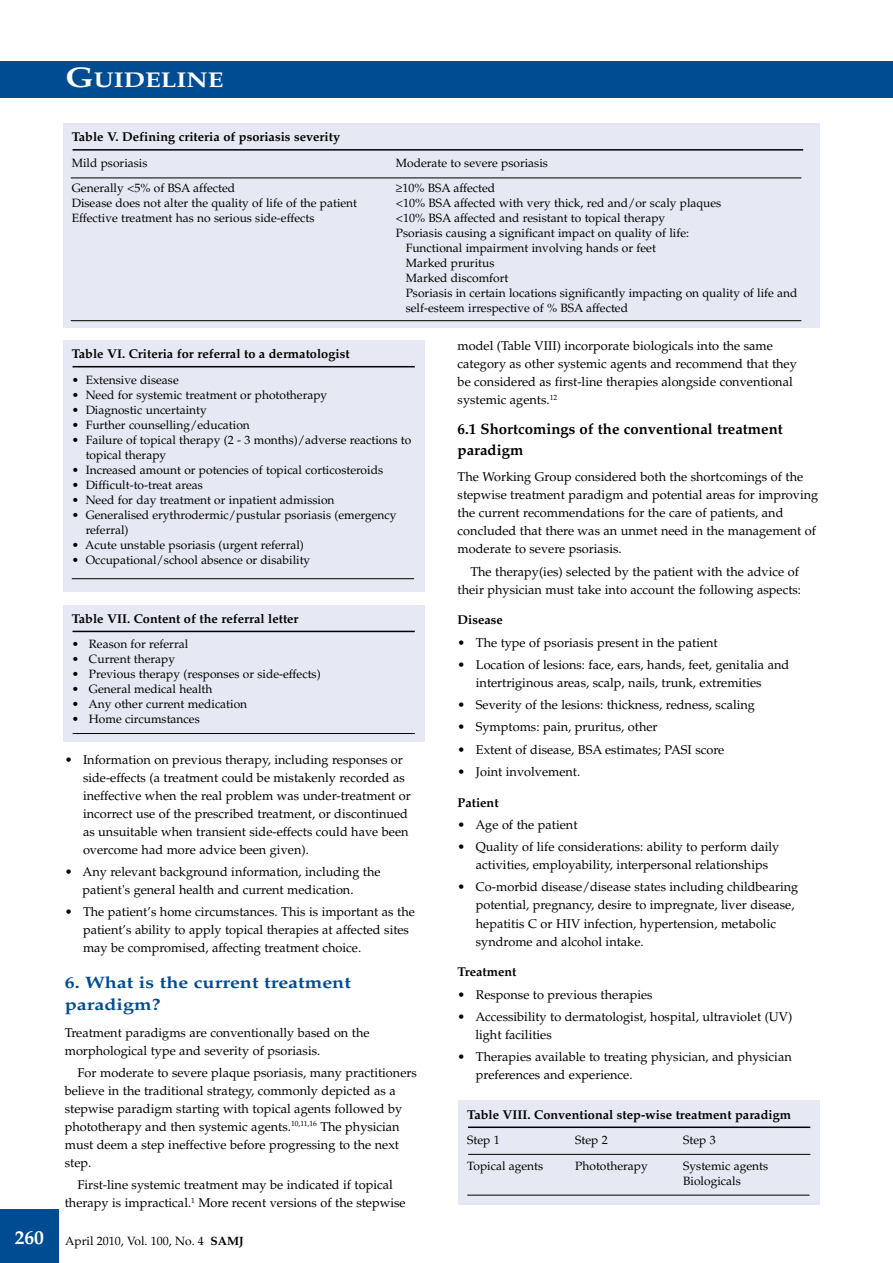
<style>
.page{position:relative;width:893px;height:1263px;background:#fff}
.page>*{position:absolute;margin:0;border:0;box-sizing:border-box;transform-origin:0 0}
.t1{font:700 21.3px "Palatino";color:#fff;scale:1.2 1}
.t2{font:700 16.5px/22.5px "Palatino";color:#004c93;scale:1.2 1}
.t3{font:700 15px/21px "Palatino";color:#000}
.t4{font:12.75px/18px "Palatino";color:#000}
.t5{font:700 12.75px "Palatino";color:#000}
.t6{font:12px/15px "Palatino";color:#000}
.s1{font-size:28.5px}
.s2{font-weight:700;font-size:19.5px;color:#fff}
.s3{font-weight:700}
</style>
<div class="page">
<div style="left:0;top:61px;width:893px;height:36px;background:#004c93"></div>
<div style="left:0;top:1209px;width:59px;height:54px;background:#004c93"></div>
<div style="left:63px;top:123px;width:757px;height:205px;background:#e6e9f3"></div>
<hr style="left:73px;top:149px;width:730px;height:2px;background:#000">
<hr style="left:71px;top:178px;width:730px;height:1px;background:#000">
<hr style="left:71px;top:320px;width:730px;height:1px;background:#000">
<div style="left:63px;top:340px;width:362px;height:252px;background:#e6e9f3"></div>
<hr style="left:73px;top:366px;width:342px;height:1px;background:#000">
<hr style="left:72px;top:578px;width:342px;height:1px;background:#000">
<div style="left:63px;top:605px;width:362px;height:136px;background:#e6e9f3"></div>
<hr style="left:73px;top:631px;width:342px;height:1px;background:#000">
<hr style="left:73px;top:733px;width:342px;height:1px;background:#000">
<div style="left:459px;top:1101px;width:361px;height:104px;background:#e6e9f3"></div>
<hr style="left:468px;top:1126px;width:342px;height:2px;background:#000">
<hr style="left:468px;top:1154px;width:342px;height:1px;background:#000">
<hr style="left:467px;top:1195px;width:342px;height:1px;background:#000">
<h1 class="t1" style="left:65px;top:67px;width:133px"><span class="s1">G</span>UIDELINE</h1>
<p class="t5" style="left:72px;top:129px;width:270px">Table V. Defining criteria of psoriasis severity</p>
<p class="t6" style="left:72px;top:155px;width:77px">Mild psoriasis</p>
<p class="t6" style="left:396px;top:155px;width:154px">Moderate to severe psoriasis</p>
<p class="t6" style="left:72px;top:181px;width:165px">Generally &lt;5% of BSA affected</p>
<p class="t6" style="left:396px;top:181px;width:101px">≥10% BSA affected</p>
<p class="t6" style="left:72px;top:196px;width:287px">Disease does not alter the quality of life of the patient</p>
<p class="t6" style="left:396px;top:196px;width:327px">&lt;10% BSA affected with very thick, red and/or scaly plaques</p>
<p class="t6" style="left:72px;top:211px;width:244px">Effective treatment has no serious side-effects</p>
<p class="t6" style="left:396px;top:211px;width:271px">&lt;10% BSA affected and resistant to topical therapy</p>
<p class="t6" style="left:396px;top:226px;width:295px">Psoriasis causing a significant impact on quality of life:</p>
<p class="t6" style="left:406px;top:241px;width:252px">Functional impairment involving hands or feet</p>
<p class="t6" style="left:406px;top:256px;width:90px">Marked pruritus</p>
<p class="t6" style="left:406px;top:271px;width:104px">Marked discomfort</p>
<p class="t6" style="left:406px;top:286px;width:393px">Psoriasis in certain locations significantly impacting on quality of life and</p>
<p class="t6" style="left:406px;top:301px;width:224px">self-esteem irrespective of % BSA affected</p>
<p class="t5" style="left:72px;top:346px;width:279px">Table VI. Criteria for referral to a dermatologist</p>
<p class="t6" style="left:72px;top:372px;width:108px">• Extensive disease</p>
<p class="t6" style="left:72px;top:387px;width:257px">• Need for systemic treatment or phototherapy</p>
<p class="t6" style="left:72px;top:402px;width:136px">• Diagnostic uncertainty</p>
<p class="t6" style="left:72px;top:417px;width:180px">• Further counselling/education</p>
<p class="t6" style="left:86px;top:432px;width:327px;text-indent:-14px">• Failure of topical therapy (2 - 3 months)/adverse reactions to topical therapy</p>
<p class="t6" style="left:72px;top:462px;width:313px">• Increased amount or potencies of topical corticosteroids</p>
<p class="t6" style="left:72px;top:477px;width:133px">• Difficult-to-treat areas</p>
<p class="t6" style="left:72px;top:492px;width:264px">• Need for day treatment or inpatient admission</p>
<p class="t6" style="left:86px;top:507px;width:312px;text-indent:-14px">• Generalised erythrodermic/pustular psoriasis (emergency referral)</p>
<p class="t6" style="left:72px;top:537px;width:234px">• Acute unstable psoriasis (urgent referral)</p>
<p class="t6" style="left:72px;top:552px;width:240px">• Occupational/school absence or disability</p>
<p class="t4" style="left:458px;top:337px;width:341px">model (Table VIII) incorporate biologicals into the same category as other systemic agents and recommend that they be considered as first-line therapies alongside conventional systemic agents.<sup>12</sup></p>
<p class="t3" style="left:458px;top:418px;width:327px">6.1 Shortcomings of the conventional treatment paradigm</p>
<p class="t4" style="left:458px;top:468px;width:362px">The Working Group considered both the shortcomings of the stepwise treatment paradigm and potential areas for improving the current recommendations for the care of patients, and concluded that there was an unmet need in the management of moderate to severe psoriasis.</p>
<p class="t4" style="left:458px;top:563px;width:345px;text-align:right">The therapy(ies) selected by the patient with the advice of their physician must take into account the following aspects:</p>
<p class="t5" style="left:458px;top:613px;width:47px">Disease</p>
<p class="t4" style="left:458px;top:634px;width:262px">• The type of psoriasis present in the patient</p>
<p class="t4" style="left:476px;top:656px;width:315px;text-indent:-18px">• Location of lesions: face, ears, hands, feet, genitalia and intertriginous areas, scalp, nails, trunk, extremities</p>
<p class="t4" style="left:458px;top:696px;width:299px">• Severity of the lesions: thickness, redness, scaling</p>
<p class="t4" style="left:458px;top:718px;width:201px">• Symptoms: pain, pruritus, other</p>
<p class="t4" style="left:458px;top:741px;width:268px">• Extent of disease, BSA estimates; PASI score</p>
<p class="t4" style="left:458px;top:763px;width:124px">• Joint involvement.</p>
<p class="t5" style="left:458px;top:795px;width:43px">Patient</p>
<p class="t4" style="left:458px;top:816px;width:121px">• Age of the patient</p>
<p class="t4" style="left:458px;top:838px;width:323px;text-align:center">• Quality of life considerations: ability to perform daily activities, employability, interpersonal relationships</p>
<p class="t4" style="left:476px;top:878px;width:324px;text-indent:-18px">• Co-morbid disease/disease states including childbearing potential, pregnancy, desire to impregnate, liver disease, hepatitis C or HIV infection, hypertension, metabolic syndrome and alcohol intake.</p>
<p class="t5" style="left:458px;top:964px;width:60px">Treatment</p>
<p class="t4" style="left:458px;top:985px;width:196px">• Response to previous therapies</p>
<p class="t4" style="left:475px;top:1008px;width:318px;text-indent:-18px">• Accessibility to dermatologist, hospital, ultraviolet (UV) light facilities</p>
<p class="t4" style="left:476px;top:1048px;width:317px;text-indent:-18px">• Therapies available to treating physician, and physician preferences and experience.</p>
<p class="t5" style="left:72px;top:611px;width:228px">Table VII. Content of the referral letter</p>
<p class="t6" style="left:72px;top:637px;width:118px">• Reason for referral</p>
<p class="t6" style="left:72px;top:652px;width:105px">• Current therapy</p>
<p class="t6" style="left:72px;top:667px;width:250px">• Previous therapy (responses or side-effects)</p>
<p class="t6" style="left:72px;top:682px;width:142px">• General medical health</p>
<p class="t6" style="left:72px;top:697px;width:177px">• Any other current medication</p>
<p class="t6" style="left:72px;top:712px;width:130px">• Home circumstances</p>
<p class="t4" style="left:83px;top:751px;width:329px;text-indent:-18px">• Information on previous therapy, including responses or side-effects (a treatment could be mistakenly recorded as ineffective when the real problem was under-treatment or incorrect use of the prescribed treatment, or discontinued as unsuitable when transient side-effects could have been overcome had more advice been given).</p>
<p class="t4" style="left:83px;top:863px;width:300px;text-indent:-18px">• Any relevant background information, including the patient's general health and current medication.</p>
<p class="t4" style="left:83px;top:903px;width:333px;text-indent:-18px">• The patient’s home circumstances. This is important as the patient’s ability to apply topical therapies at affected sites may be compromised, affecting treatment choice.</p>
<p class="t2" style="left:65px;top:971px;width:240px">6. What is the current treatment paradigm?</p>
<p class="t4" style="left:65px;top:1023px;width:306px">Treatment paradigms are conventionally based on the morphological type and severity of psoriasis.</p>
<p class="t4" style="left:65px;top:1064px;width:354px;text-indent:13px">For moderate to severe plaque psoriasis, many practitioners believe in the traditional strategy, commonly depicted as a stepwise paradigm starting with topical agents followed by phototherapy and then systemic agents.<sup>10,11,16</sup> The physician must deem a step ineffective before progressing to the next step.</p>
<p class="t4" style="left:65px;top:1176px;width:342px;text-align:center">First-line systemic treatment may be indicated if topical therapy is impractical.<sup>1</sup> More recent versions of the stepwise</p>
<p class="t5" style="left:467px;top:1107px;width:325px">Table VIII. Conventional step-wise treatment paradigm</p>
<p class="t6" style="left:467px;top:1133px;width:34px">Step 1</p>
<p class="t6" style="left:575px;top:1133px;width:34px">Step 2</p>
<p class="t6" style="left:683px;top:1133px;width:34px">Step 3</p>
<p class="t6" style="left:467px;top:1158px;width:78px">Topical agents</p>
<p class="t6" style="left:575px;top:1158px;width:74px">Phototherapy</p>
<p class="t6" style="left:683px;top:1158px;width:86px">Systemic agents<br>Biologicals</p>
<p class="t6" style="left:15px;top:1233px;width:231px"><span class="s2">260</span> April 2010, Vol. 100, No. 4 <span class="s3">SAMJ</span></p>
</div>
